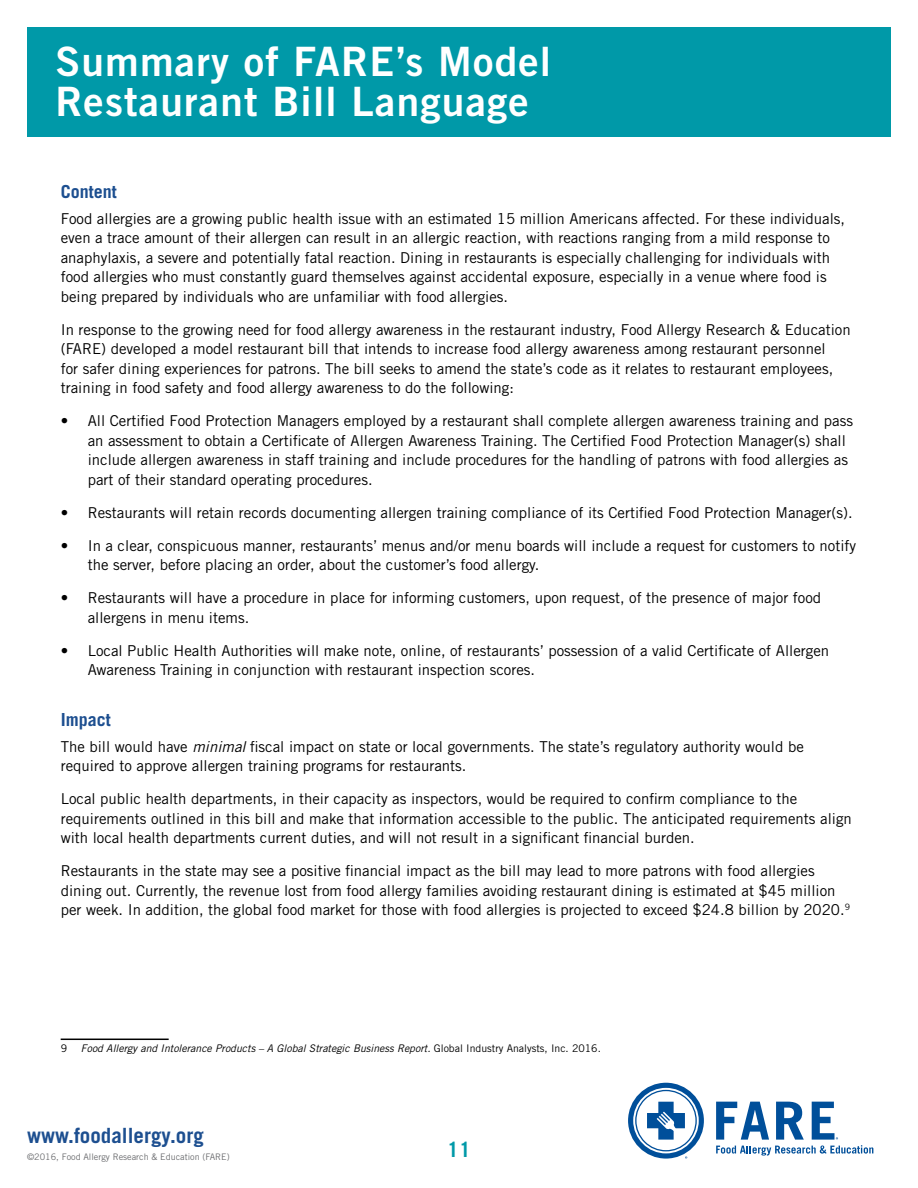
<style>
.page{position:relative;width:918px;height:1188px;background:#fff}
.page>*{position:absolute;margin:0;border:0;box-sizing:border-box;transform-origin:0 0}
.t1{font:40.5px/40.5px "Trade Gothic LT Std Bd 2";letter-spacing:.03em;color:#fff}
.t2{font:700 21px "Trade Gothic LT Std";color:#1d4f90}
.t3{font:700 21px "Trade Gothic LT Std";color:#0099a8}
.t4{font:700 18px "Trade Gothic LT Std";color:#1d4f90}
.t5{font:15px/19.5px "Trade Gothic LT Std";color:#000}
.t6{font:italic 10.5px "Trade Gothic LT Std";color:#000}
.t7{font:10.5px "Trade Gothic LT Std";color:#000}
.t8{font:9px "Trade Gothic LT Std";color:#6d6e71}
.s1{font-style:italic}
.s2{font-style:normal}
</style>
<div class="page">
<div style="left:27px;top:27px;width:864px;height:109px;background:#0099a8"></div>
<hr style="left:61px;top:1039px;width:108px;height:1px;background:#000">
<svg style="left:628px;top:1083px;width:76px;height:76px"></svg>
<svg style="left:716px;top:1102px;width:157px;height:54px"></svg>
<h1 class="t1" style="left:55px;top:41px;width:497px">Summary of FARE’s Model<br>Restaurant Bill Language</h1>
<p class="t4" style="left:61px;top:180px;width:58px">Content</p>
<p class="t5" style="left:61px;top:209px;width:786px">Food allergies are a growing public health issue with an estimated 15 million Americans affected. For these individuals, even a trace amount of their allergen can result in an allergic reaction, with reactions ranging from a mild response to anaphylaxis, a severe and potentially fatal reaction. Dining in restaurants is especially challenging for individuals with food allergies who must constantly guard themselves against accidental exposure, especially in a venue where food is being prepared by individuals who are unfamiliar with food allergies.</p>
<p class="t5" style="left:61px;top:320px;width:791px">In response to the growing need for food allergy awareness in the restaurant industry, Food Allergy Research &amp; Education (FARE) developed a model restaurant bill that intends to increase food allergy awareness among restaurant personnel<br>for safer dining experiences for patrons. The bill seeks to amend the state’s code as it relates to restaurant employees, training in food safety and food allergy awareness to do the following:</p>
<p class="t5" style="left:88px;top:411px;width:767px;text-indent:-27px">• All Certified Food Protection Managers employed by a restaurant shall complete allergen awareness training and pass an assessment to obtain a Certificate of Allergen Awareness Training. The Certified Food Protection Manager(s) shall include allergen awareness in staff training and include procedures for the handling of patrons with food allergies as part of their standard operating procedures.</p>
<p class="t5" style="left:61px;top:503px;width:793px">• Restaurants will retain records documenting allergen training compliance of its Certified Food Protection Manager(s).</p>
<p class="t5" style="left:88px;top:536px;width:770px;text-indent:-27px">• In a clear, conspicuous manner, restaurants’ menus and/or menu boards will include a request for customers to notify the server, before placing an order, about the customer’s food allergy.</p>
<p class="t5" style="left:88px;top:588px;width:735px;text-indent:-27px">• Restaurants will have a procedure in place for informing customers, upon request, of the presence of major food allergens in menu items.</p>
<p class="t5" style="left:88px;top:641px;width:743px;text-indent:-27px">• Local Public Health Authorities will make note, online, of restaurants’ possession of a valid Certificate of Allergen<br>Awareness Training in conjunction with restaurant inspection scores.</p>
<p class="t4" style="left:61px;top:708px;width:52px">Impact</p>
<p class="t5" style="left:61px;top:737px;width:745px">The bill would have <span class="s1">minimal</span> fiscal impact on state or local governments. The state’s regulatory authority would be required to approve allergen training programs for restaurants.</p>
<p class="t5" style="left:61px;top:789px;width:793px">Local public health departments, in their capacity as inspectors, would be required to confirm compliance to the requirements outlined in this bill and make that information accessible to the public. The anticipated requirements align with local health departments current duties, and will not result in a significant financial burden.</p>
<p class="t5" style="left:61px;top:861px;width:791px">Restaurants in the state may see a positive financial impact as the bill may lead to more patrons with food allergies dining out. Currently, the revenue lost from food allergy families avoiding restaurant dining is estimated at $45 million per week. In addition, the global food market for those with food allergies is projected to exceed $24.8 billion by 2020.<sup>9</sup></p>
<p class="t7" style="left:61px;top:1042px;width:8px">9</p>
<p class="t6" style="left:81px;top:1042px;width:521px">Food Allergy and Intolerance Products – A Global Strategic Business Report. <span class="s2">Global Industry Analysts, Inc. 2016.</span></p>
<h2 class="t2" style="left:27px;top:1122px;width:178px">www.foodallergy.org</h2>
<p class="t8" style="left:27px;top:1151px;width:204px">©2016, Food Allergy Research &amp; Education (FARE)</p>
<h2 class="t3" style="left:447px;top:1136px;width:25px">11</h2>
</div>
